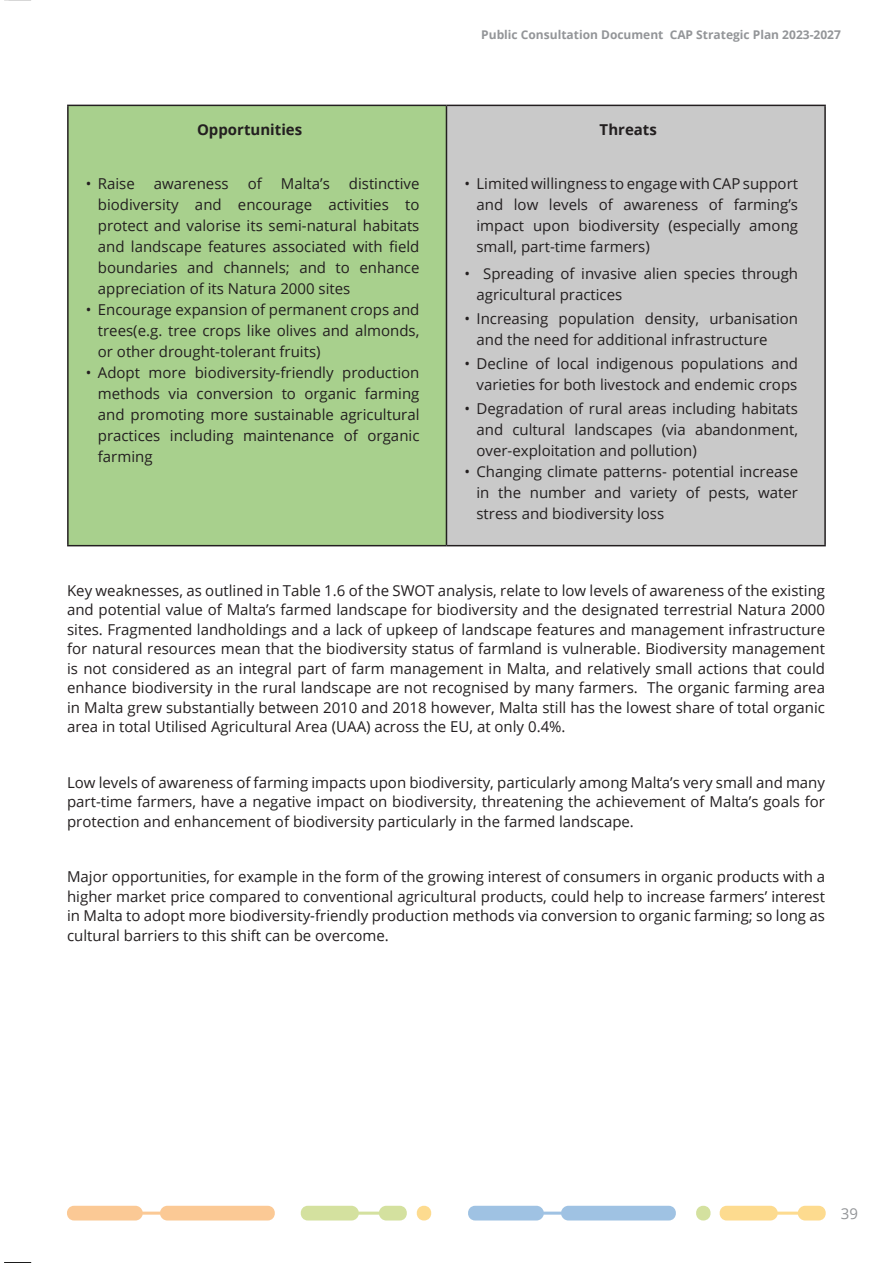
<style>
.page{position:relative;width:893px;height:1263px;background:#fff}
.page>*{position:absolute;margin:0;border:0;box-sizing:border-box;transform-origin:0 0}
.t1{font:15px/21px "Open Sans";color:#231f20;text-align:justify}
.t2{font:700 15px "Open Sans";color:#231f20}
.t3{font:15px "Open Sans";color:#939598}
.t4{font:700 12px "Open Sans";color:#939598}
</style>
<div class="page">
<div style="left:68px;top:105px;width:378px;height:441px;background:#a8d08d"></div>
<div style="left:446px;top:105px;width:379px;height:441px;background:#c9c9c9"></div>
<hr style="left:67px;top:105px;width:379px;height:1px;background:#231f20">
<hr style="left:67px;top:106px;width:2px;height:439px;background:#231f20">
<hr style="left:446px;top:105px;width:380px;height:1px;background:#231f20">
<hr style="left:446px;top:106px;width:1px;height:439px;background:#231f20">
<hr style="left:824px;top:106px;width:2px;height:439px;background:#231f20">
<hr style="left:67px;top:545px;width:379px;height:1px;background:#231f20">
<hr style="left:446px;top:545px;width:380px;height:1px;background:#231f20">
<svg style="left:67px;top:1206px;width:208px;height:14px;background:#fbcd9e"></svg>
<svg style="left:696px;top:1206px;width:130px;height:14px"></svg>
<svg style="left:468px;top:1206px;width:208px;height:14px;background:#a7c7e5"></svg>
<svg style="left:300px;top:1206px;width:132px;height:14px"></svg>
<svg style="left:4px;top:0;width:27px;height:1px"></svg>
<svg style="left:4px;top:1262px;width:27px;height:1px"></svg>
<p class="t4" style="left:481px;top:27px;width:361px">Public Consultation Document CAP Strategic Plan 2023-2027</p>
<p class="t2" style="left:197px;top:119px;width:107px">Opportunities</p>
<p class="t2" style="left:600px;top:119px;width:59px">Threats</p>
<p class="t1" style="left:86px;top:172px;width:50px">• Raise</p>
<p class="t1" style="left:154px;top:172px;width:76px">awareness</p>
<p class="t1" style="left:248px;top:172px;width:16px">of</p>
<p class="t1" style="left:281px;top:172px;width:51px">Malta’s</p>
<p class="t1" style="left:98px;top:172px;width:323px;text-indent:251px">distinctive biodiversity and encourage activities to protect and valorise its semi-natural habitats and landscape features associated with field boundaries and channels; and to enhance appreciation of its Natura 2000 sites</p>
<p class="t1" style="left:98px;top:298px;width:323px;text-indent:-12px">• Encourage expansion of permanent crops and trees(e.g. tree crops like olives and almonds, or other drought-tolerant fruits)</p>
<p class="t1" style="left:98px;top:361px;width:323px;text-indent:-12px">• Adopt more biodiversity-friendly production methods via conversion to organic farming and promoting more sustainable agricultural practices including maintenance of organic farming</p>
<p class="t1" style="left:476px;top:172px;width:323px;text-indent:-12px">• Limited willingness to engage with CAP support and low levels of awareness of farming’s impact upon biodiversity (especially among small, part-time farmers)</p>
<p class="t1" style="left:476px;top:262px;width:323px;text-indent:-12px">• Spreading of invasive alien species through agricultural practices</p>
<p class="t1" style="left:476px;top:307px;width:323px;text-indent:-12px">• Increasing population density, urbanisation and the need for additional infrastructure</p>
<p class="t1" style="left:464px;top:352px;width:335px;text-align:right">• Decline of local indigenous populations and varieties for both livestock and endemic crops</p>
<p class="t1" style="left:476px;top:397px;width:323px;text-indent:-12px">• Degradation of rural areas including habitats and cultural landscapes (via abandonment, over-exploitation and pollution)</p>
<p class="t1" style="left:476px;top:460px;width:323px;text-indent:-12px">• Changing climate patterns- potential increase in the number and variety of pests, water stress and biodiversity loss</p>
<p class="t1" style="left:67px;top:580px;width:759px;line-height:19.5px">Key weaknesses, as outlined in Table 1.6 of the SWOT analysis, relate to low levels of awareness of the existing and potential value of Malta’s farmed landscape for biodiversity and the designated terrestrial Natura 2000 sites. Fragmented landholdings and a lack of upkeep of landscape features and management infrastructure for natural resources mean that the biodiversity status of farmland is vulnerable. Biodiversity management is not considered as an integral part of farm management in Malta, and relatively small actions that could enhance biodiversity in the rural landscape are not recognised by many farmers. The organic farming area in Malta grew substantially between 2010 and 2018 however, Malta still has the lowest share of total organic area in total Utilised Agricultural Area (UAA) across the EU, at only 0.4%.</p>
<p class="t1" style="left:67px;top:772px;width:759px;line-height:19.5px">Low levels of awareness of farming impacts upon biodiversity, particularly among Malta’s very small and many part-time farmers, have a negative impact on biodiversity, threatening the achievement of Malta’s goals for protection and enhancement of biodiversity particularly in the farmed landscape.</p>
<p class="t1" style="left:67px;top:867px;width:759px;line-height:19.5px">Major opportunities, for example in the form of the growing interest of consumers in organic products with a higher market price compared to conventional agricultural products, could help to increase farmers’ interest in Malta to adopt more biodiversity-friendly production methods via conversion to organic farming; so long as cultural barriers to this shift can be overcome.</p>
<p class="t3" style="left:841px;top:1203px;width:19px">39</p>
</div>
